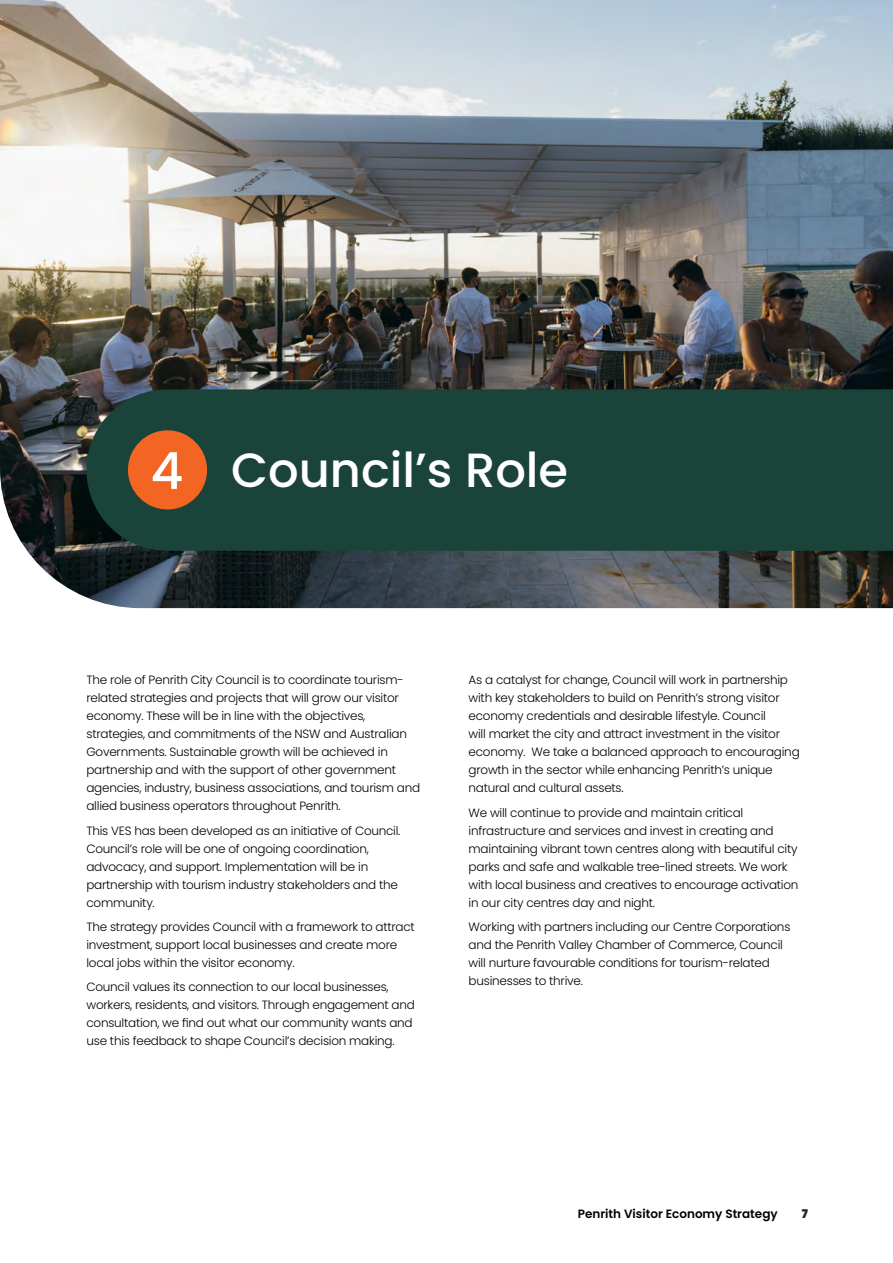
<style>
.page{position:relative;width:893px;height:1263px;background:#fff}
.page>*{position:absolute;margin:0;border:0;box-sizing:border-box;transform-origin:0 0}
.H1_Title{font:500 51px "Poppins";color:#fff}
.H1_Title-2{font:500 48px "Poppins";color:#fff}
.Body_8pt{font:300 12px/18px "Poppins";letter-spacing:-.02em;color:#000}
.t1{font:600 12px "Poppins";color:#000}
.t2{font:900 12px "Poppins";color:#292829}
</style>
<div class="page">
<img style="left:0;top:0;width:893px;height:608px">
<div style="left:167px;top:389px;width:726px;height:162px;background:#1a4339"></div>
<div style="left:128px;top:430px;width:79px;height:79px;background:#f26522;border-radius:50%"></div>
<h1 class="H1_Title" style="left:150px;top:441px;width:34px">4</h1>
<h1 class="H1_Title-2" style="left:231px;top:442px;width:339px">Council’s Role</h1>
<p class="Body_8pt" style="left:86px;top:671px;width:335px">The role of Penrith City Council is to coordinate tourism&shy;related strategies and projects that will grow our visitor economy. These will be in line with the objectives, strategies, and commitments of the NSW and Australian Governments. Sustainable growth will be achieved in partnership and with the support of other government agencies, industry, business associations, and tourism and allied business operators throughout Penrith.</p>
<p class="Body_8pt" style="left:86px;top:821px;width:316px">This VES has been developed as an initiative of Council.<br>Council’s role will be one of ongoing coordination, advocacy, and support. Implementation will be in partnership with tourism industry stakeholders and the community.</p>
<p class="Body_8pt" style="left:86px;top:918px;width:330px">The strategy provides Council with a framework to attract investment, support local businesses and create more local jobs within the visitor economy.</p>
<p class="Body_8pt" style="left:86px;top:978px;width:330px">Council values its connection to our local businesses, workers, residents, and visitors. Through engagement and consultation, we find out what our community wants and use this feedback to shape Council’s decision making.</p>
<p class="Body_8pt" style="left:469px;top:671px;width:333px">As a catalyst for change, Council will work in partnership with key stakeholders to build on Penrith’s strong visitor economy credentials and desirable lifestyle. Council<br>will market the city and attract investment in the visitor economy. We take a balanced approach to encouraging growth in the sector while enhancing Penrith’s unique natural and cultural assets.</p>
<p class="Body_8pt" style="left:469px;top:803px;width:331px">We will continue to provide and maintain critical infrastructure and services and invest in creating and maintaining vibrant town centres along with beautiful city parks and safe and walkable tree-lined streets. We work with local business and creatives to encourage activation in our city centres day and night.</p>
<p class="Body_8pt" style="left:469px;top:918px;width:323px">Working with partners including our Centre Corporations and the Penrith Valley Chamber of Commerce, Council will nurture favourable conditions for tourism-related businesses to thrive.</p>
<p class="t1" style="left:578px;top:1207px;width:201px">Penrith Visitor Economy Strategy</p>
<p class="t2" style="left:802px;top:1207px;width:8px">7</p>
</div>
